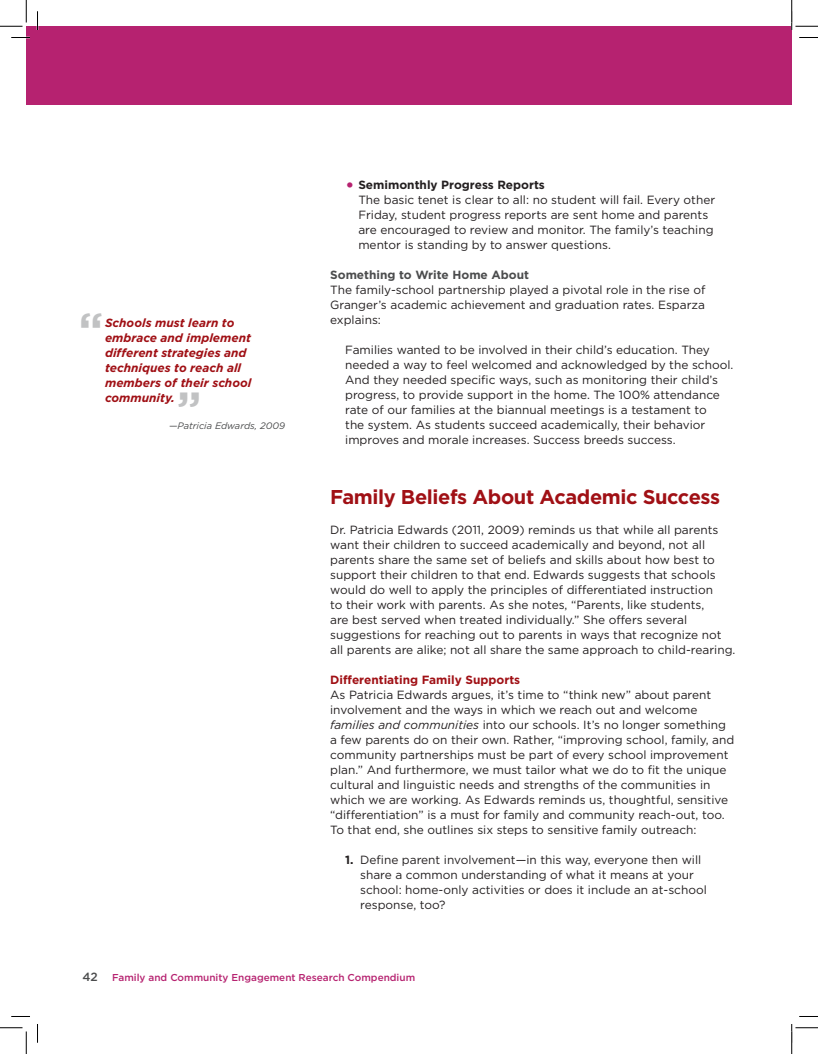
<style>
.page{position:relative;width:818px;height:1054px;background:#fff}
.page>*{position:absolute;margin:0;border:0;box-sizing:border-box;transform-origin:0 0}
.t1{font:700 45px "Gotham";color:#c1c2c3}
.t2{font:700 20px "Gotham";letter-spacing:-.02em;color:#a01015}
.t3{font:11.88px/15px "Gotham";color:#231f20}
.t4{font:italic 700 11.88px/15px "Gotham";color:#a01015}
.t5{font:700 11.88px "Gotham";color:#a01015}
.t6{font:700 11.88px "Gotham";color:#4b4c4d}
.t7{font:500 10px "Gotham";color:#b62270}
.t8{font:italic 9.38px "Gotham";color:#4b4c4d}
.s1{font-size:20px;color:#b62270}
.s2{font-weight:700}
.s3{font-style:italic}
.s4{font-size:11.88px;color:#4b4c4d}
</style>
<div class="page">
<div style="left:26px;top:26px;width:765px;height:79px;background:#b62270"></div>
<svg style="left:11px;top:37px;width:19px;height:1px"></svg>
<svg style="left:799px;top:37px;width:19px;height:1px"></svg>
<svg style="left:11px;top:1016px;width:19px;height:1px"></svg>
<svg style="left:799px;top:1016px;width:19px;height:1px"></svg>
<svg style="left:37px;top:11px;width:1px;height:19px"></svg>
<svg style="left:37px;top:1024px;width:1px;height:18px"></svg>
<svg style="left:0;top:0;width:27px;height:27px"></svg>
<svg style="left:0;top:1027px;width:27px;height:27px"></svg>
<svg style="left:790px;top:0;width:28px;height:30px"></svg>
<svg style="left:791px;top:1024px;width:27px;height:30px"></svg>
<h1 class="t1" style="left:79px;top:303px;width:26px">“</h1>
<p class="t4" style="left:105px;top:315px;width:148px">Schools must learn to embrace and implement different strategies and techniques to reach all members of their school community.</p>
<p class="t8" style="left:169px;top:421px;width:117px">—Patricia Edwards, 2009</p>
<h1 class="t1" style="left:177px;top:382px;width:26px">”</h1>
<p class="t3" style="left:358px;top:177px;width:358px;text-indent:-13px"><span class="s1">•</span> <span class="s2">Semimonthly Progress Reports<br></span>The basic tenet is clear to all: no student will fail. Every other Friday, student progress reports are sent home and parents are encouraged to review and monitor. The family’s teaching mentor is standing by to answer questions.</p>
<p class="t6" style="left:330px;top:268px;width:200px">Something to Write Home About</p>
<p class="t3" style="left:330px;top:282px;width:377px;text-align:justify">The family-school partnership played a pivotal role in the rise of Granger’s academic achievement and graduation rates. Esparza explains:</p>
<p class="t3" style="left:345px;top:342px;width:389px">Families wanted to be involved in their child’s education. They needed a way to feel welcomed and acknowledged by the school.<br>And they needed specific ways, such as monitoring their child’s progress, to provide support in the home. The 100% attendance rate of our families at the biannual meetings is a testament to<br>the system. As students succeed academically, their behavior improves and morale increases. Success breeds success.</p>
<h2 class="t2" style="left:330px;top:486px;width:391px">Family Beliefs About Academic Success</h2>
<p class="t3" style="left:330px;top:522px;width:407px">Dr. Patricia Edwards (2011, 2009) reminds us that while all parents want their children to succeed academically and beyond, not all parents share the same set of beliefs and skills about how best to support their children to that end. Edwards suggests that schools would do well to apply the principles of differentiated instruction<br>to their work with parents. As she notes, “Parents, like students,<br>are best served when treated individually.” She offers several suggestions for reaching out to parents in ways that recognize not all parents are alike; not all share the same approach to child-rearing.</p>
<p class="t5" style="left:330px;top:673px;width:191px">Differentiating Family Supports</p>
<p class="t3" style="left:330px;top:687px;width:405px">As Patricia Edwards argues, it’s time to “think new” about parent involvement and the ways in which we reach out and welcome <span class="s3">families and communities</span> into our schools. It’s no longer something a few parents do on their own. Rather, “improving school, family, and community partnerships must be part of every school improvement plan.” And furthermore, we must tailor what we do to fit the unique cultural and linguistic needs and strengths of the communities in which we are working. As Edwards reminds us, thoughtful, sensitive “differentiation” is a must for family and community reach-out, too.<br>To that end, she outlines six steps to sensitive family outreach:</p>
<p class="t3" style="left:360px;top:852px;width:348px;text-indent:-15px"><span class="s2">1.</span> Define parent involvement—in this way, everyone then will share a common understanding of what it means at your school: home-only activities or does it include an at-school response, too?</p>
<p class="t7" style="left:82px;top:972px;width:334px"><span class="s4">42</span> Family and Community Engagement Research Compendium</p>
</div>
